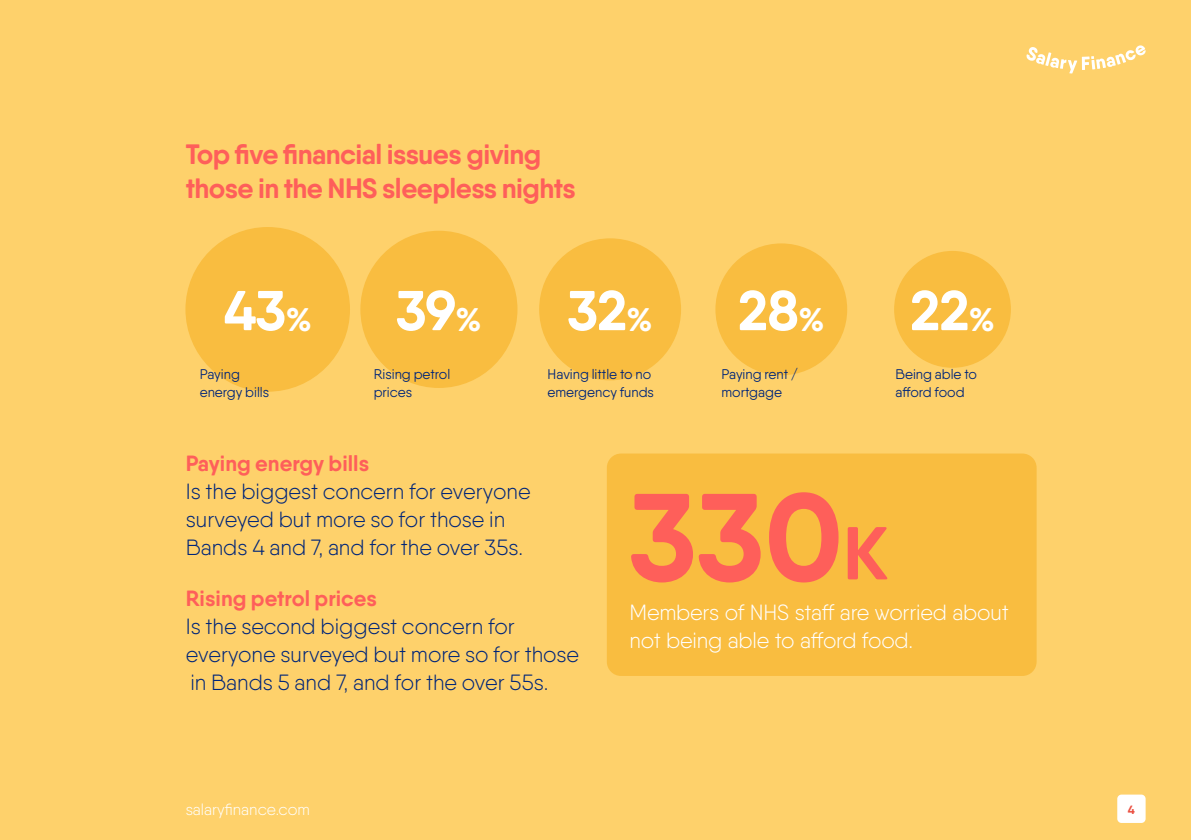
<style>
.page{position:relative;width:1191px;height:840px;background:#fff}
.page>*{position:absolute;margin:0;border:0;box-sizing:border-box;transform-origin:0 0}
.t1{font:700 124px "Qanelas Soft";color:#fe5f5a}
.t2{font:700 56px "Qanelas Soft";letter-spacing:-.01em;color:#fff}
.t3{font:700 28px/34px "Qanelas Soft";letter-spacing:-.02em;color:#fe5f5a}
.t4{font:300 22px/28px "Qanelas Soft";color:#002579}
.t5{font:300 22px/28px "Qanelas Soft";letter-spacing:-.01em;color:#fff}
.t6{font:700 22px "Qanelas Soft";color:#fe5f5a}
.t7{font:300 16px "Qanelas Soft";color:#fff}
.t8{font:14px/18px "Qanelas Soft";color:#002579}
.t9{font:700 12px "Qanelas Soft";color:#ea5042}
.s1{font-size:32.6px}
.s2{font-size:74.6px}
</style>
<div class="page">
<div style="left:0;top:0;width:1191px;height:839px;background:#fed16b"></div>
<div style="left:607px;top:453px;width:429px;height:222px;background:#f9bd40;border-radius:14px"></div>
<div style="left:185px;top:227px;width:165px;height:164px;background:#f9bd40;border-radius:82px"></div>
<div style="left:360px;top:230px;width:157px;height:158px;background:#f9bd40;border-radius:79px"></div>
<div style="left:539px;top:238px;width:142px;height:142px;background:#f9bd40;border-radius:71px"></div>
<div style="left:715px;top:243px;width:132px;height:132px;background:#f9bd40;border-radius:66px"></div>
<div style="left:894px;top:251px;width:117px;height:116px;background:#f9bd40;border-radius:58px"></div>
<svg style="left:1026px;top:45px;width:119px;height:28px"></svg>
<div style="left:1117px;top:794px;width:28px;height:28px;background:#fff;border-radius:4px"></div>
<p class="t3" style="left:186px;top:137px;width:392px">Top five financial issues giving those in the NHS sleepless nights</p>
<h2 class="t2" style="left:224px;top:275px;width:90px">43<span class="s1">%</span></h2>
<h2 class="t2" style="left:396px;top:275px;width:87px">39<span class="s1">%</span></h2>
<h2 class="t2" style="left:567px;top:275px;width:86px">32<span class="s1">%</span></h2>
<h2 class="t2" style="left:738px;top:275px;width:88px">28<span class="s1">%</span></h2>
<h2 class="t2" style="left:910px;top:275px;width:86px">22<span class="s1">%</span></h2>
<p class="t8" style="left:200px;top:364px;width:71px">Paying energy bills</p>
<p class="t8" style="left:374px;top:364px;width:78px">Rising petrol prices</p>
<p class="t8" style="left:547px;top:364px;width:108px">Having little to no emergency funds</p>
<p class="t8" style="left:721px;top:364px;width:78px">Paying rent / mortgage</p>
<p class="t8" style="left:895px;top:364px;width:83px">Being able to afford food</p>
<p class="t6" style="left:186px;top:449px;width:185px">Paying energy bills</p>
<p class="t4" style="left:186px;top:477px;width:346px">Is the biggest concern for everyone surveyed but more so for those in<br>Bands 4 and 7, and for the over 35s.</p>
<p class="t6" style="left:186px;top:584px;width:193px">Rising petrol prices</p>
<p class="t4" style="left:186px;top:611px;width:395px">Is the second biggest concern for everyone surveyed but more so for those in Bands 5 and 7, and for the over 55s.</p>
<h1 class="t1" style="left:629px;top:459px;width:261px">330<span class="s2">K</span></h1>
<p class="t5" style="left:629px;top:598px;width:381px">Members of NHS staff are worried about not being able to afford food.</p>
<p class="t7" style="left:186px;top:799px;width:126px">salaryfinance.com</p>
<p class="t9" style="left:1127px;top:801px;width:9px">4</p>
</div>
